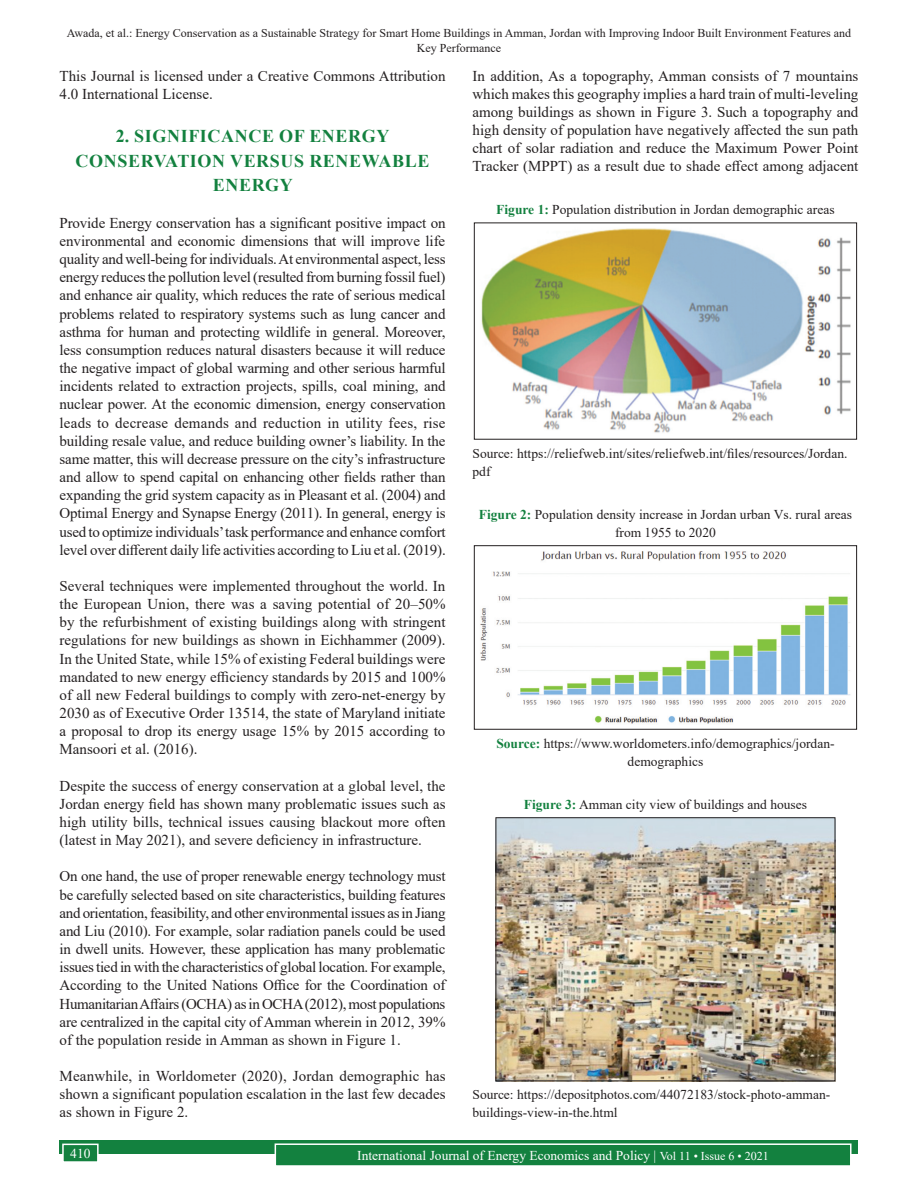
<style>
.page{position:relative;width:918px;height:1188px;background:#fff}
.page>*{position:absolute;margin:0;border:0;box-sizing:border-box;transform-origin:0 0}
.t1{font:700 18px/24.8px "Times New Roman";letter-spacing:.035em;color:#13813f;text-align:center}
.TX{font:15px/18.1px "Times New Roman";color:#231f20;text-align:justify}
.FGC{font:13.5px/18px "Times New Roman";color:#231f20;text-align:center}
.FGC_SRC{font:13.5px/18px "Times New Roman";color:#231f20}
.Folio{font:13.5px "Times New Roman";color:#fff}
.t2{font:12px/15px "Times New Roman";color:#231f20;text-align:center}
.s1{font-weight:700;color:#13813f}
.s2{font-size:12px}
</style>
<div class="page">
<div style="left:60px;top:1140px;width:798px;height:13px;background:#13813f"></div>
<div style="left:275px;top:1144px;width:576px;height:22px;background:#13813f"></div>
<div style="left:275px;top:1143px;width:577px;height:24px;border:2px solid #fff"></div>
<div style="left:63px;top:1144px;width:35px;height:18px;background:#13813f"></div>
<div style="left:62px;top:1144px;width:37px;height:19px;border:2px solid #fff"></div>
<img style="left:481px;top:228px;width:370px;height:205px">
<div style="left:474px;top:223px;width:383px;height:216px;border:1px solid #231f20"></div>
<img style="left:480px;top:551px;width:371px;height:173px">
<div style="left:474px;top:545px;width:383px;height:184px;border:1px solid #231f20"></div>
<img style="left:498px;top:820px;width:335px;height:259px">
<p class="t2" style="left:67px;top:25px;width:786px">Awada, et al.: Energy Conservation as a Sustainable Strategy for Smart Home Buildings in Amman, Jordan with Improving Indoor Built Environment Features and<br>Key Performance</p>
<p class="TX" style="left:60px;top:66px;width:387px">This Journal is licensed under a Creative Commons Attribution<br>4.0 International License.</p>
<h1 class="t1" style="left:76px;top:123px;width:355px">2. SIGNIFICANCE OF ENERGY<br>CONSERVATION VERSUS RENEWABLE<br>ENERGY</h1>
<p class="TX" style="left:60px;top:213px;width:388px">Provide Energy conservation has a significant positive impact on environmental and economic dimensions that will improve life quality and well-being for individuals. At environmental aspect, less energy reduces the pollution level (resulted from burning fossil fuel) and enhance air quality, which reduces the rate of serious medical problems related to respiratory systems such as lung cancer and asthma for human and protecting wildlife in general. Moreover, less consumption reduces natural disasters because it will reduce the negative impact of global warming and other serious harmful incidents related to extraction projects, spills, coal mining, and nuclear power. At the economic dimension, energy conservation leads to decrease demands and reduction in utility fees, rise building resale value, and reduce building owner’s liability. In the same matter, this will decrease pressure on the city’s infrastructure and allow to spend capital on enhancing other fields rather than expanding the grid system capacity as in Pleasant et al. (2004) and Optimal Energy and Synapse Energy (2011). In general, energy is used to optimize individuals’ task performance and enhance comfort level over different daily life activities according to Liu et al. (2019).</p>
<p class="TX" style="left:60px;top:576px;width:388px">Several techniques were implemented throughout the world. In the European Union, there was a saving potential of 20–50% by the refurbishment of existing buildings along with stringent regulations for new buildings as shown in Eichhammer (2009).<br>In the United State, while 15% of existing Federal buildings were mandated to new energy efficiency standards by 2015 and 100% of all new Federal buildings to comply with zero-net-energy by 2030 as of Executive Order 13514, the state of Maryland initiate a proposal to drop its energy usage 15% by 2015 according to Mansoori et al. (2016).</p>
<p class="TX" style="left:60px;top:776px;width:387px">Despite the success of energy conservation at a global level, the Jordan energy field has shown many problematic issues such as high utility bills, technical issues causing blackout more often (latest in May 2021), and severe deficiency in infrastructure.</p>
<p class="TX" style="left:60px;top:867px;width:388px">On one hand, the use of proper renewable energy technology must be carefully selected based on site characteristics, building features and orientation, feasibility, and other environmental issues as in Jiang and Liu (2010). For example, solar radiation panels could be used in dwell units. However, these application has many problematic issues tied in with the characteristics of global location. For example, According to the United Nations Office for the Coordination of Humanitarian Affairs (OCHA) as in OCHA (2012), most populations are centralized in the capital city of Amman wherein in 2012, 39% of the population reside in Amman as shown in Figure 1.</p>
<p class="TX" style="left:60px;top:1066px;width:388px">Meanwhile, in Worldometer (2020), Jordan demographic has shown a significant population escalation in the last few decades as shown in Figure 2.</p>
<p class="TX" style="left:472px;top:66px;width:387px">In addition, As a topography, Amman consists of 7 mountains which makes this geography implies a hard train of multi-leveling among buildings as shown in Figure 3. Such a topography and high density of population have negatively affected the sun path chart of solar radiation and reduce the Maximum Power Point Tracker (MPPT) as a result due to shade effect among adjacent</p>
<p class="FGC" style="left:496px;top:200px;width:340px"><span class="s1">Figure 1:</span> Population distribution in Jordan demographic areas</p>
<p class="FGC_SRC" style="left:472px;top:444px;width:376px">Source: https://reliefweb.int/sites/reliefweb.int/files/resources/Jordan. pdf</p>
<p class="FGC" style="left:479px;top:505px;width:375px"><span class="s1">Figure 2:</span> Population density increase in Jordan urban Vs. rural areas from 1955 to 2020</p>
<p class="FGC" style="left:496px;top:734px;width:340px"><span class="s1">Source:</span> https://www.worldometers.info/demographics/jordan&shy;demographics</p>
<p class="FGC" style="left:524px;top:795px;width:285px"><span class="s1">Figure 3:</span> Amman city view of buildings and houses</p>
<p class="FGC_SRC" style="left:472px;top:1085px;width:359px">Source: https://depositphotos.com/44072183/stock-photo-amman&shy;buildings-view-in-the.html</p>
<p class="Folio" style="left:70px;top:1144px;width:22px">410</p>
<p class="Folio" style="left:357px;top:1146px;width:413px">International Journal of Energy Economics and Policy | <span class="s2">Vol 11 • Issue 6 • 2021</span></p>
</div>
